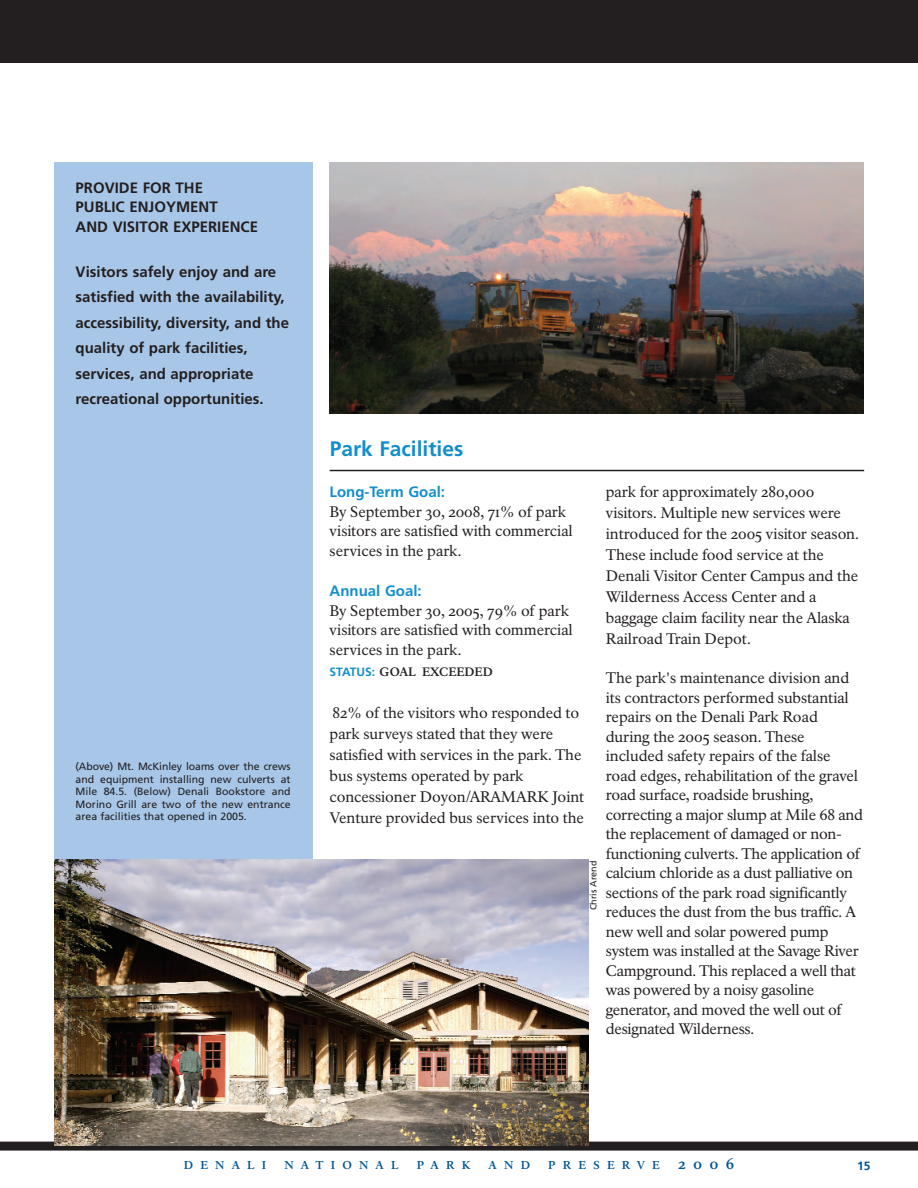
<style>
.page{position:relative;width:918px;height:1188px;background:#fff}
.page>*{position:absolute;margin:0;border:0;box-sizing:border-box;transform-origin:0 0}
.t1{font:700 21px "Frutiger";color:#128ece}
.t2{font:15px/19.5px "NPS Rawlinson";letter-spacing:-.01em;color:#231f20}
.t3{font:700 15px/25.5px "Frutiger";color:#231f20}
.t4{font:700 15px "Frutiger";color:#128ece}
.t5{font:700 12px "NPS Rawlinson";color:#231f20}
.t6{font:700 12px "Frutiger";color:#005595}
.t7{font:700 11.25px "NPS Rawlinson";letter-spacing:.645em;color:#005595}
.t8{font:10.5px/12.6px "Frutiger";color:#231f20;text-align:justify}
.t9{font:9px "Frutiger";color:#231f20}
.s1{font-family:"Frutiger";color:#128ece}
.s2{font-size:15px}
</style>
<div class="page">
<div style="left:54px;top:162px;width:258px;height:983px;background:#a8c7e8"></div>
<hr style="left:330px;top:470px;width:534px;height:1px;background:#231f20">
<div style="left:0;top:0;width:918px;height:63px;background:#231f20"></div>
<div style="left:0;top:1142px;width:918px;height:9px;background:#231f20"></div>
<img style="left:330px;top:162px;width:534px;height:252px">
<img style="left:54px;top:859px;width:534px;height:287px">
<p class="t3" style="left:76px;top:179px;width:184px;line-height:19.5px">PROVIDE FOR THE<br>PUBLIC ENJOYMENT<br>AND VISITOR EXPERIENCE</p>
<p class="t3" style="left:76px;top:260px;width:215px">Visitors safely enjoy and are satisfied with the availability, accessibility, diversity, and the quality of park facilities, services, and appropriate recreational opportunities.</p>
<p class="t8" style="left:76px;top:761px;width:217px">(Above) Mt. McKinley loams over the crews and equipment installing new culverts at Mile 84.5. (Below) Denali Bookstore and Morino Grill are two of the new entrance area facilities that opened in 2005.</p>
<h3 class="t1" style="left:330px;top:441px;width:135px">Park Facilities</h3>
<p class="t4" style="left:330px;top:486px;width:117px">Long-Term Goal:</p>
<p class="t2" style="left:330px;top:503px;width:245px">By September 30, 2008, 71% of park visitors are satisfied with commercial services in the park.</p>
<p class="t4" style="left:330px;top:585px;width:94px">Annual Goal:</p>
<p class="t2" style="left:330px;top:602px;width:245px">By September 30, 2005, 79% of park visitors are satisfied with commercial services in the park.</p>
<p class="t5" style="left:330px;top:667px;width:165px"><span class="s1">STATUS:</span> GOAL EXCEEDED</p>
<p class="t2" style="left:330px;top:704px;width:256px;line-height:21px">82% of the visitors who responded to park surveys stated that they were satisfied with services in the park. The bus systems operated by park concessioner Doyon/ARAMARK Joint Venture provided bus services into the</p>
<p class="t9" style="left:590px;top:910px;width:51px;rotate:-90deg">Chris Arend</p>
<p class="t2" style="left:606px;top:483px;width:255px;line-height:21px">park for approximately 280,000 visitors. Multiple new services were introduced for the 2005 visitor season.<br>These include food service at the Denali Visitor Center Campus and the Wilderness Access Center and a baggage claim facility near the Alaska Railroad Train Depot.</p>
<p class="t2" style="left:606px;top:670px;width:259px">The park's maintenance division and its contractors performed substantial repairs on the Denali Park Road during the 2005 season. These included safety repairs of the false road edges, rehabilitation of the gravel road surface, roadside brushing, correcting a major slump at Mile 68 and the replacement of damaged or non&shy;functioning culverts. The application of calcium chloride as a dust palliative on sections of the park road significantly reduces the dust from the bus traffic. A new well and solar powered pump system was installed at the Savage River Campground. This replaced a well that was powered by a noisy gasoline generator, and moved the well out of designated Wilderness.</p>
<p class="t7" style="left:184px;top:1161px;width:84px">DENALI</p>
<p class="t7" style="left:284px;top:1161px;width:116px">NATIONAL</p>
<p class="t7" style="left:417px;top:1161px;width:55px">PARK</p>
<p class="t7" style="left:489px;top:1161px;width:43px">AND</p>
<p class="t7" style="left:548px;top:1161px;width:187px">PRESERVE <span class="s2">2006</span></p>
<p class="t6" style="left:857px;top:1161px;width:15px">15</p>
</div>
